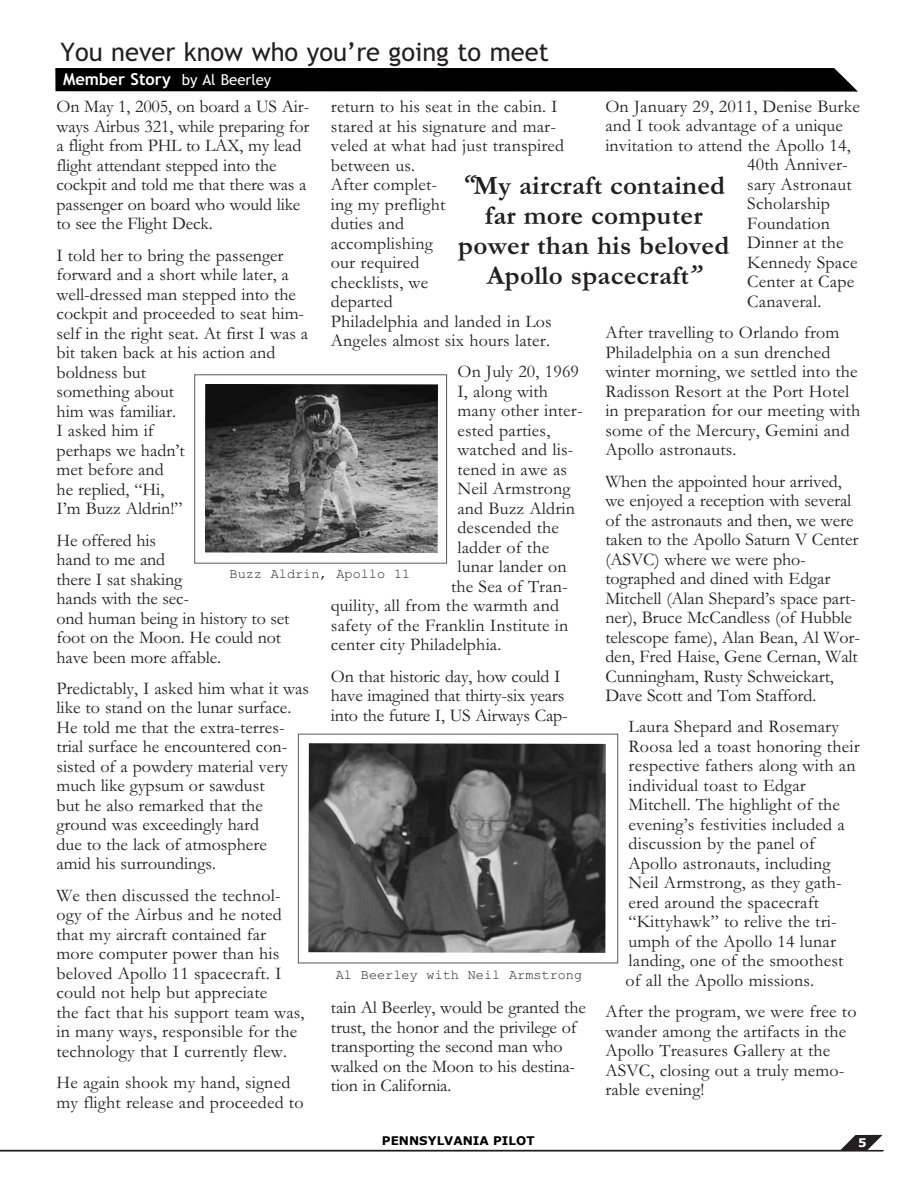
<style>
.page{position:relative;width:918px;height:1188px;background:#fff}
.page>*{position:absolute;margin:0;border:0;box-sizing:border-box;transform-origin:0 0}
.t1{font:700 27px/30px "Garamond";letter-spacing:.01em;color:#231f20;text-align:center}
.t2{font:25.5px "Trebuchet MS";color:#231f20}
.t3{font:18px/19.5px "Garamond";letter-spacing:.01em;color:#231f20}
.t4{font:18px/19.5px "Garamond";letter-spacing:-.01em;color:#231f20}
.t5{font:700 16.5px "Trebuchet MS";color:#fff}
.t6{font:13.5px "Courier New";color:#231f20}
.t7{font:700 12px "Verdana";color:#000}
.t8{font:700 12px "Verdana";color:#fff}
.s1{font-weight:400;font-size:15px}
.s2{font-weight:600;font-style:italic}
</style>
<div class="page">
<svg style="left:0;top:1135px;width:884px;height:17px"></svg>
<div style="left:194px;top:374px;width:253px;height:190px;border:1px solid #57585a"></div>
<img style="left:205px;top:384px;width:233px;height:169px">
<div style="left:55px;top:68px;width:803px;height:24px;background:#000"></div>
<div style="left:298px;top:734px;width:320px;height:229px;border:1px solid #57585a"></div>
<img style="left:308px;top:743px;width:298px;height:210px">
<h2 class="t2" style="left:61px;top:37px;width:490px">You never know who you’re going to meet</h2>
<p class="t5" style="left:63px;top:70px;width:210px">Member Story <span class="s1">by Al Beerley</span></p>
<p class="t3" style="left:605px;top:96px;width:256px">On January 29, 2011, Denise Burke</p>
<p class="t3" style="left:605px;top:116px;width:239px">and I took advantage of a unique</p>
<p class="t3" style="left:605px;top:135px;width:247px">invitation to attend the Apollo 14,</p>
<p class="t3" style="left:747px;top:155px;width:102px">40th Anniver-</p>
<p class="t3" style="left:747px;top:174px;width:106px">sary Astronaut</p>
<p class="t3" style="left:747px;top:194px;width:84px">Scholarship</p>
<p class="t3" style="left:747px;top:213px;width:84px">Foundation</p>
<p class="t3" style="left:747px;top:232px;width:98px">Dinner at the</p>
<p class="t3" style="left:747px;top:252px;width:112px">Kennedy Space</p>
<p class="t3" style="left:747px;top:271px;width:108px">Center at Cape</p>
<p class="t3" style="left:747px;top:291px;width:76px">Canaveral.</p>
<p class="t3" style="left:605px;top:322px;width:257px">After travelling to Orlando from<br>Philadelphia on a sun drenched winter morning, we settled into the<br>Radisson Resort at the Port Hotel in preparation for our meeting with some of the Mercury, Gemini and<br>Apollo astronauts.</p>
<p class="t3" style="left:605px;top:471px;width:256px">When the appointed hour arrived, we enjoyed a reception with several of the astronauts and then, we were taken to the Apollo Saturn V Center (ASVC) where we were pho&shy;tographed and dined with Edgar<br>Mitchell (Alan Shepard’s space part&shy;ner), Bruce McCandless (of Hubble telescope fame), Alan Bean, Al Wor&shy;den, Fred Haise, Gene Cernan, Walt<br>Cunningham, Rusty Schweickart,<br>Dave Scott and Tom Stafford.</p>
<p class="t3" style="left:626px;top:716px;width:236px">Laura Shepard and Rosemary<br>Roosa led a toast honoring their respective fathers along with an individual toast to Edgar<br>Mitchell. The highlight of the evening’s festivities included a discussion by the panel of<br>Apollo astronauts, including<br>Neil Armstrong, as they gath&shy;ered around the spacecraft “Kittyhawk” to relive the tri&shy;umph of the Apollo 14 lunar landing, one of the smoothest of all the Apollo missions.</p>
<p class="t3" style="left:605px;top:1001px;width:253px">After the program, we were free to wander among the artifacts in the<br>Apollo Treasures Gallery at the<br>ASVC, closing out a truly memo&shy;rable evening!</p>
<p class="t3" style="left:331px;top:96px;width:235px">return to his seat in the cabin. I stared at his signature and mar&shy;veled at what had just transpired between us.<br>After complet-<br>ing my preflight<br>duties and<br>accomplishing<br>our required<br>checklists, we<br>departed<br>Philadelphia and landed in Los<br>Angeles almost six hours later.</p>
<p class="t3" style="left:457px;top:362px;width:123px">On July 20, 1969</p>
<p class="t3" style="left:457px;top:381px;width:92px">I, along with</p>
<p class="t3" style="left:457px;top:401px;width:127px">many other inter-</p>
<p class="t3" style="left:457px;top:420px;width:94px">ested parties,</p>
<p class="t3" style="left:457px;top:440px;width:118px">watched and lis-</p>
<p class="t3" style="left:457px;top:459px;width:111px">tened in awe as</p>
<p class="t3" style="left:457px;top:478px;width:115px">Neil Armstrong</p>
<p class="t3" style="left:457px;top:498px;width:119px">and Buzz Aldrin</p>
<p class="t3" style="left:457px;top:517px;width:103px">descended the</p>
<p class="t3" style="left:457px;top:537px;width:93px">ladder of the</p>
<p class="t3" style="left:457px;top:556px;width:111px">lunar lander on</p>
<p class="t3" style="left:451px;top:576px;width:118px">the Sea of Tran-</p>
<p class="t3" style="left:331px;top:595px;width:230px">quility, all from the warmth and</p>
<p class="t3" style="left:331px;top:615px;width:239px">safety of the Franklin Institute in</p>
<p class="t3" style="left:331px;top:634px;width:172px">center city Philadelphia.</p>
<p class="t4" style="left:331px;top:666px;width:238px">On that historic day, how could I have imagined that thirty-six years into the future I, US Airways Cap-</p>
<p class="t4" style="left:57px;top:97px;width:254px">On May 1, 2005, on board a US Air&shy;ways Airbus 321, while preparing for a flight from PHL to LAX, my lead flight attendant stepped into the cockpit and told me that there was a passenger on board who would like to see the Flight Deck.</p>
<p class="t3" style="left:57px;top:245px;width:253px">I told her to bring the passenger forward and a short while later, a well-dressed man stepped into the cockpit and proceeded to seat him&shy;self in the right seat. At first I was a bit taken back at his action and boldness but<br>something about<br>him was familiar.<br>I asked him if<br>perhaps we hadn’t<br>met before and<br>he replied, “Hi,<br>I’m Buzz Aldrin!”</p>
<p class="t4" style="left:57px;top:530px;width:234px">He offered his<br>hand to me and<br>there I sat shaking<br>hands with the sec-<br>ond human being in history to set foot on the Moon. He could not have been more affable.</p>
<p class="t3" style="left:57px;top:678px;width:254px">Predictably, I asked him what it was like to stand on the lunar surface.<br>He told me that the extra-terres&shy;trial surface he encountered con&shy;sisted of a powdery material very much like gypsum or sawdust<br>but he also remarked that the ground was exceedingly hard<br>due to the lack of atmosphere<br>amid his surroundings.</p>
<p class="t3" style="left:57px;top:885px;width:250px">We then discussed the technol&shy;ogy of the Airbus and he noted that my aircraft contained far more computer power than his beloved Apollo 11 spacecraft. I could not help but appreciate<br>the fact that his support team was, in many ways, responsible for the technology that I currently flew.</p>
<p class="t3" style="left:57px;top:1072px;width:249px">He again shook my hand, signed my flight release and proceeded to</p>
<h1 class="t1" style="left:458px;top:170px;width:273px"><span class="s2">“</span>My aircraft contained far more computer power than his beloved<br>Apollo spacecraft<span class="s2">”</span></h1>
<p class="t6" style="left:230px;top:565px;width:182px">Buzz Aldrin, Apollo 11</p>
<p class="t6" style="left:336px;top:966px;width:248px">Al Beerley with Neil Armstrong</p>
<p class="t4" style="left:331px;top:997px;width:256px">tain Al Beerley, would be granted the trust, the honor and the privilege of transporting the second man who walked on the Moon to his destina&shy;tion in California.</p>
<p class="t7" style="left:382px;top:1134px;width:154px">PENNSYLVANIA PILOT</p>
<p class="t8" style="left:858px;top:1136px;width:10px">5</p>
</div>
